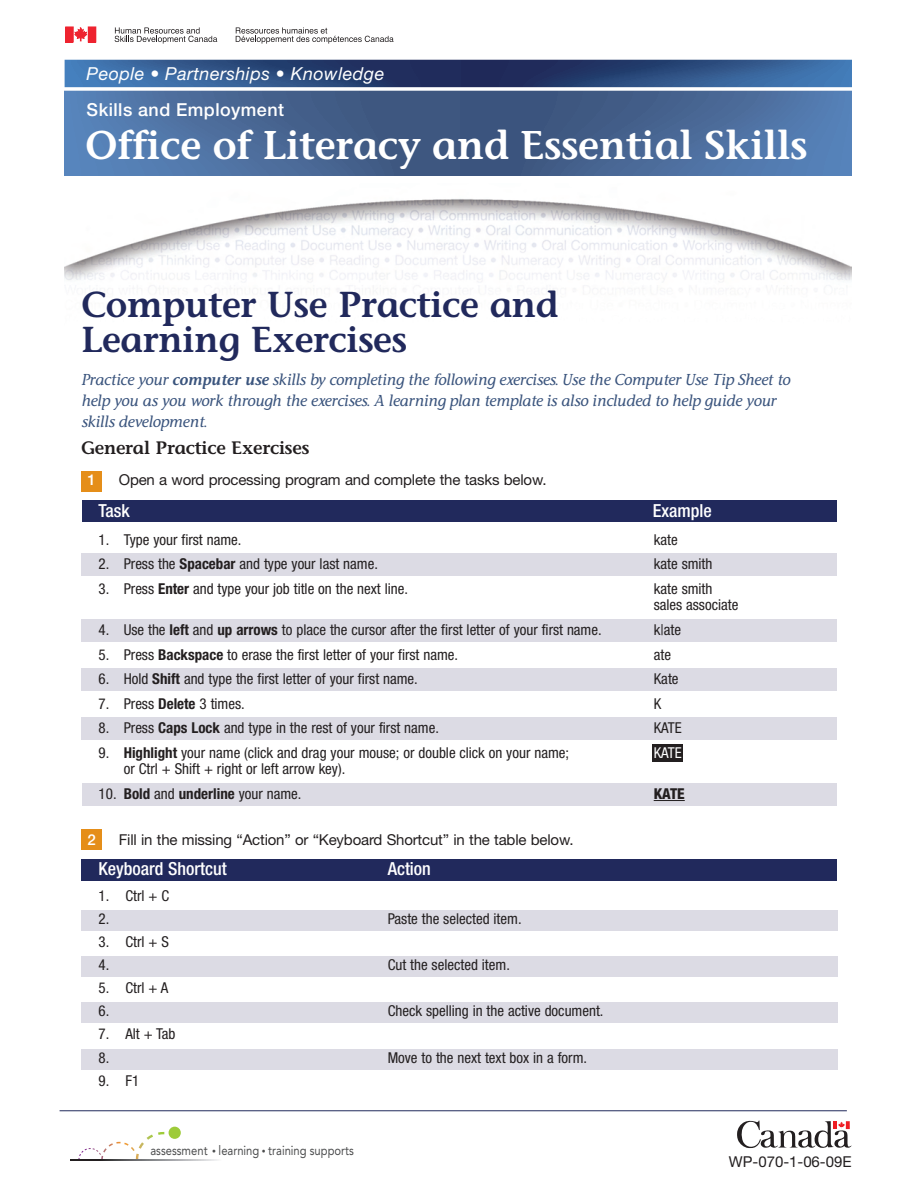
<style>
.page{position:relative;width:918px;height:1188px;background:#fff}
.page>*{position:absolute;margin:0;border:0;box-sizing:border-box;transform-origin:0 0}
.t1{font:600 40.05px "Stone Informal";letter-spacing:-.005em;color:#fff}
.t2{font:600 36px/34.5px "Stone Informal";letter-spacing:-.01em;color:#21295c}
.t3{font:500 condensed 18px "Helvetica Neue";color:#fff}
.t4{font:600 18px "Stone Informal";letter-spacing:-.01em;color:#231f20}
.t5{font:italic 17.85px "Helvetica Neue";letter-spacing:.025em;color:#fff}
.t6{font:500 17.85px "Helvetica Neue";letter-spacing:.025em;color:#fff}
.t7{font:condensed 15px/23.1px "Helvetica Neue";color:#231f20}
.t8{font:italic 500 15px/21px "Stone Inf";letter-spacing:-.025em;color:#3a547d}
.t9{font:15px "Helvetica Neue";letter-spacing:-.01em;color:#231f20}
.t10{font:condensed 15px "Helvetica Neue";color:#fff}
.t11{font:800 condensed 15px "Helvetica Neue";color:#231f20}
.t12{font:500 15px "Helvetica Neue";color:#fff}
.t13{font:13.2px "Avenir";color:#4b4c4d;scale:.85 1}
.s1{font-weight:600}
.s2{font-weight:700}
.s3{font-weight:300;font-size:8.1px}
</style>
<div class="page">
<img style="left:64px;top:199px;width:787px;height:293px">
<svg style="left:65px;top:60px;width:786px;height:27px;background:#2d4e81"></svg>
<svg style="left:64px;top:91px;width:787px;height:85px;background:#486896"></svg>
<div style="left:66px;top:27px;width:7px;height:15px;background:#ee232f"></div>
<svg style="left:75px;top:28px;width:12px;height:13px"></svg>
<div style="left:88px;top:27px;width:8px;height:15px;background:#ee232f"></div>
<svg style="left:115px;top:27px;width:102px;height:17px"></svg>
<svg style="left:236px;top:27px;width:158px;height:17px"></svg>
<svg style="left:737px;top:1121px;width:114px;height:27px"></svg>
<hr style="left:60px;top:1110px;width:787px;height:1px;background:#21295c">
<div style="left:81px;top:471px;width:20px;height:20px;background:#e58e19"></div>
<div style="left:653px;top:744px;width:30px;height:17px;background:#231f20"></div>
<div style="left:81px;top:668px;width:756px;height:23px;background:#dcdbe4"></div>
<div style="left:81px;top:620px;width:756px;height:22px;background:#dcdbe4"></div>
<div style="left:81px;top:554px;width:756px;height:22px;background:#dcdbe4"></div>
<div style="left:81px;top:718px;width:756px;height:22px;background:#dcdbe4"></div>
<div style="left:82px;top:783px;width:755px;height:23px;background:#dcdbe4"></div>
<div style="left:82px;top:500px;width:755px;height:22px;background:#21295c"></div>
<hr style="left:654px;top:800px;width:31px;height:1px;background:#231f20">
<div style="left:81px;top:830px;width:20px;height:20px;background:#e58e19"></div>
<div style="left:81px;top:1002px;width:756px;height:20px;background:#dcdbe4"></div>
<div style="left:81px;top:956px;width:756px;height:21px;background:#dcdbe4"></div>
<div style="left:81px;top:910px;width:756px;height:21px;background:#dcdbe4"></div>
<div style="left:81px;top:1049px;width:756px;height:20px;background:#dcdbe4"></div>
<div style="left:81px;top:859px;width:756px;height:22px;background:#21295c"></div>
<svg style="left:78px;top:1132px;width:95px;height:27px"></svg>
<svg style="left:71px;top:1159px;width:147px;height:2px"></svg>
<div style="left:169px;top:1127px;width:12px;height:12px;background:#9ecb3a;border-radius:50%"></div>
<p class="t5" style="left:87px;top:67px;width:299px">People • Partnerships • Knowledge</p>
<p class="t6" style="left:87px;top:104px;width:199px">Skills and Employment</p>
<h1 class="t1" style="left:85px;top:129px;width:724px">Office of Literacy and Essential Skills</h1>
<h2 class="t2" style="left:81px;top:291px;width:479px">Computer Use Practice and<br>Learning Exercises</h2>
<p class="t8" style="left:81px;top:369px;width:711px">Practice your <span class="s1">computer use</span> skills by completing the following exercises. Use the Computer Use Tip Sheet to help you as you work through the exercises. A learning plan template is also included to help guide your skills development.</p>
<p class="t4" style="left:81px;top:440px;width:230px">General Practice Exercises</p>
<p class="t12" style="left:87px;top:475px;width:10px">1</p>
<p class="t9" style="left:119px;top:475px;width:429px">Open a word processing program and complete the tasks below.</p>
<p class="t3" style="left:99px;top:504px;width:33px">Task</p>
<p class="t3" style="left:653px;top:504px;width:60px">Example</p>
<p class="t7" style="left:99px;top:529px;width:144px">1. Type your first name.</p>
<p class="t7" style="left:654px;top:529px;width:26px">kate</p>
<p class="t7" style="left:99px;top:554px;width:281px">2. Press the <span class="s2">Spacebar</span> and type your last name.</p>
<p class="t7" style="left:654px;top:554px;width:60px">kate smith</p>
<p class="t7" style="left:99px;top:578px;width:311px">3. Press <span class="s2">Enter</span> and type your job title on the next line.</p>
<p class="t7" style="left:654px;top:582px;width:86px;line-height:16.5px">kate smith sales associate</p>
<p class="t7" style="left:99px;top:619px;width:505px">4. Use the <span class="s2">left</span> and <span class="s2">up arrows</span> to place the cursor after the first letter of your first name.</p>
<p class="t7" style="left:654px;top:619px;width:29px">k|ate</p>
<p class="t7" style="left:99px;top:644px;width:361px">5. Press <span class="s2">Backspace</span> to erase the first letter of your first name.</p>
<p class="t7" style="left:654px;top:644px;width:19px">ate</p>
<p class="t7" style="left:99px;top:669px;width:321px">6. Hold <span class="s2">Shift</span> and type the first letter of your first name.</p>
<p class="t7" style="left:654px;top:669px;width:26px">Kate</p>
<p class="t7" style="left:99px;top:693px;width:148px">7. Press <span class="s2">Delete</span> 3 times.</p>
<p class="t7" style="left:654px;top:693px;width:9px">K</p>
<p class="t7" style="left:99px;top:718px;width:342px">8. Press <span class="s2">Caps Lock</span> and type in the rest of your first name.</p>
<p class="t7" style="left:654px;top:718px;width:30px">KATE</p>
<p class="t7" style="left:99px;top:742px;width:472px">9. <span class="s2">Highlight</span> your name (click and drag your mouse; or double click on your name;</p>
<p class="t10" style="left:654px;top:747px;width:30px">KATE</p>
<p class="t7" style="left:124px;top:759px;width:223px">or Ctrl + Shift + right or left arrow key).</p>
<p class="t7" style="left:99px;top:783px;width:204px">10. <span class="s2">Bold</span> and <span class="s2">underline</span> your name.</p>
<p class="t11" style="left:654px;top:788px;width:33px">KATE</p>
<p class="t12" style="left:87px;top:834px;width:10px">2</p>
<p class="t9" style="left:119px;top:834px;width:456px">Fill in the missing “Action” or “Keyboard Shortcut” in the table below.</p>
<p class="t3" style="left:99px;top:862px;width:130px">Keyboard Shortcut</p>
<p class="t3" style="left:388px;top:862px;width:45px">Action</p>
<p class="t7" style="left:99px;top:885px;width:72px">1. Ctrl + C<br>2.</p>
<p class="t7" style="left:388px;top:908px;width:135px">Paste the selected item.</p>
<p class="t7" style="left:99px;top:931px;width:72px">3. Ctrl + S<br>4.</p>
<p class="t7" style="left:99px;top:978px;width:71px">5. Ctrl + A<br>6.</p>
<p class="t7" style="left:99px;top:1024px;width:78px">7. Alt + Tab<br>8.</p>
<p class="t7" style="left:99px;top:1070px;width:42px">9. F1</p>
<p class="t13" style="left:150px;top:1145px;width:241px">assessment <span class="s3">•</span> learning <span class="s3">•</span> training supports</p>
<p class="t7" style="left:388px;top:955px;width:124px">Cut the selected item.</p>
<p class="t7" style="left:388px;top:1001px;width:217px">Check spelling in the active document.</p>
<p class="t7" style="left:388px;top:1047px;width:201px">Move to the next text box in a form.</p>
<p class="t9" style="left:729px;top:1156px;width:124px">WP-070-1-06-09E</p>
</div>
